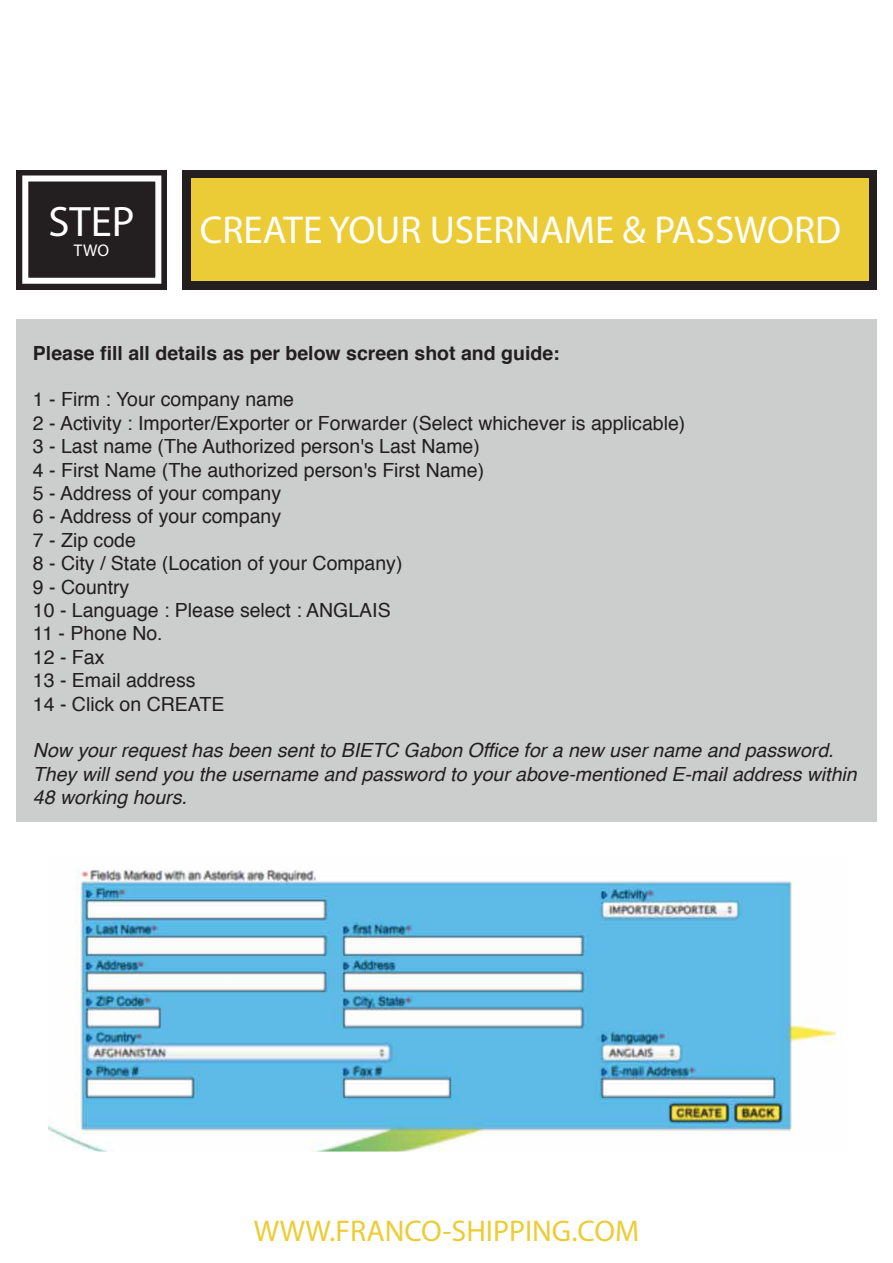
<style>
.page{position:relative;width:893px;height:1263px;background:#fff}
.page>*{position:absolute;margin:0;border:0;box-sizing:border-box;transform-origin:0 0}
.t1{font:42.75px "Myriad Pro";color:#fff}
.t2{font:39px "Myriad Pro";color:#fff}
.t3{font:30px "Myriad Pro";color:#eccc36}
.t4{font:19.5px/23.4px "Helvetica";color:#231f20}
.t5{font:italic 19.5px/23.4px "Helvetica";color:#231f20}
.t6{font:700 19.5px "Helvetica";color:#231f20}
.t7{font:16.95px "Myriad Pro";color:#fff}
</style>
<div class="page">
<div style="left:16px;top:319px;width:861px;height:503px;background:#cccdcd"></div>
<img style="left:48px;top:869px;width:794px;height:282px">
<div style="left:16px;top:170px;width:151px;height:120px;background:#231f20"></div>
<div style="left:22px;top:175px;width:139px;height:109px;background:#231f20;border:6px solid #fff"></div>
<div style="left:182px;top:170px;width:695px;height:120px;background:#231f20"></div>
<div style="left:191px;top:178px;width:678px;height:103px;background:#eccc36"></div>
<h1 class="t1" style="left:48px;top:195px;width:88px">STEP</h1>
<p class="t7" style="left:74px;top:240px;width:37px">TWO</p>
<h2 class="t2" style="left:200px;top:206px;width:643px">CREATE YOUR USERNAME &amp; PASSWORD</h2>
<p class="t6" style="left:33px;top:337px;width:528px">Please fill all details as per below screen shot and guide:</p>
<p class="t4" style="left:33px;top:388px;width:654px">1 - Firm : Your company name<br>2 - Activity : Importer/Exporter or Forwarder (Select whichever is applicable)<br>3 - Last name (The Authorized person's Last Name)<br>4 - First Name (The authorized person's First Name)<br>5 - Address of your company<br>6 - Address of your company<br>7 - Zip code<br>8 - City / State (Location of your Company)<br>9 - Country<br>10 - Language : Please select : ANGLAIS<br>11 - Phone No.<br>12 - Fax<br>13 - Email address<br>14 - Click on CREATE</p>
<p class="t5" style="left:33px;top:739px;width:825px">Now your request has been sent to BIETC Gabon Office for a new user name and password.<br>They will send you the username and password to your above-mentioned E-mail address within<br>48 working hours.</p>
<h3 class="t3" style="left:254px;top:1212px;width:387px">WWW.FRANCO-SHIPPING.COM</h3>
</div>
